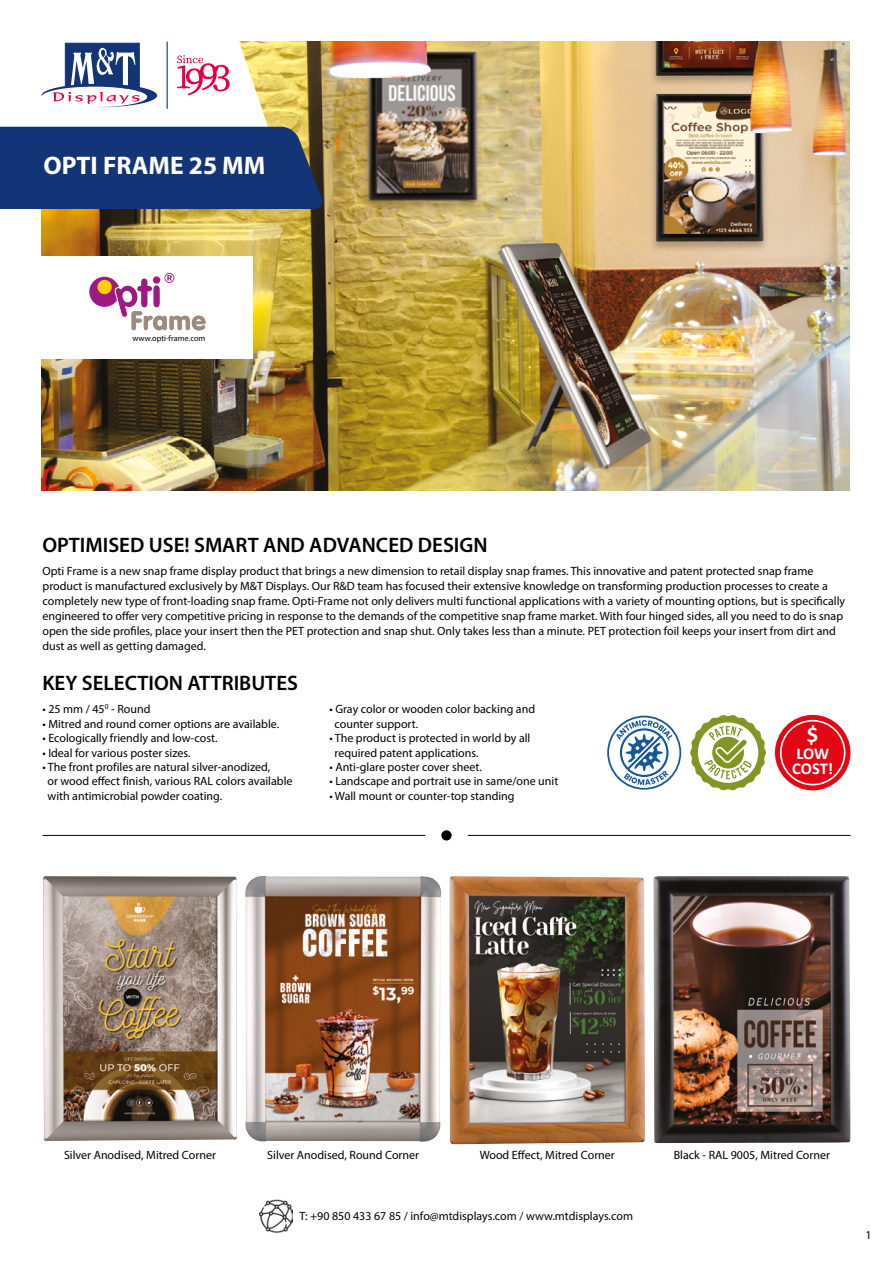
<style>
.page{position:relative;width:893px;height:1263px;background:#fff}
.page>*{position:absolute;margin:0;border:0;box-sizing:border-box;transform-origin:0 0}
.t1{font:700 25.5px "Myriad Pro";color:#fff}
.t2{font:700 22.8px "Calibri";color:#fff}
.t3{font:600 21px "Myriad Pro";color:#000}
.t4{font:700 16.5px/14.9px "Calibri";letter-spacing:-.01em;color:#fff}
.t5{font:12px/15px "Myriad Pro";color:#000}
.t6{font:8.25px "Myriad Pro";color:#000}
</style>
<div class="page">
<img style="left:260px;top:1199px;width:33px;height:33px">
<img style="left:43px;top:876px;width:194px;height:265px">
<img style="left:245px;top:876px;width:196px;height:266px">
<img style="left:449px;top:876px;width:196px;height:268px">
<img style="left:653px;top:876px;width:198px;height:267px">
<hr style="left:43px;top:835px;width:382px;height:1px;background:#000">
<hr style="left:468px;top:835px;width:382px;height:1px;background:#000">
<div style="left:441px;top:830px;width:11px;height:10px;background:#000;border-radius:50%"></div>
<svg style="left:607px;top:716px;width:74px;height:74px"></svg>
<div style="left:775px;top:715px;width:75px;height:75px;background:#e30613;border-radius:50%"></div>
<div style="left:780px;top:720px;width:65px;height:65px;border:2px solid #fff;border-radius:50%"></div>
<svg style="left:690px;top:715px;width:76px;height:76px"></svg>
<img style="left:42px;top:42px;width:807px;height:448px">
<svg style="left:0;top:41px;width:324px;height:168px"></svg>
<div style="left:0;top:256px;width:252px;height:102px;background:#fff"></div>
<svg style="left:89px;top:273px;width:116px;height:57px"></svg>
<h1 class="t1" style="left:44px;top:149px;width:223px">OPTI FRAME 25 MM</h1>
<p class="t6" style="left:132px;top:334px;width:75px">www.opti-frame.com</p>
<h3 class="t3" style="left:42px;top:532px;width:447px">OPTIMISED USE! SMART AND ADVANCED DESIGN</h3>
<p class="t5" style="left:43px;top:564px;width:804px">Opti Frame is a new snap frame display product that brings a new dimension to retail display snap frames. This innovative and patent protected snap frame product is manufactured exclusively by M&amp;T Displays. Our R&amp;D team has focused their extensive knowledge on transforming production processes to create a completely new type of front-loading snap frame. Opti-Frame not only delivers multi functional applications with a variety of mounting options, but is specifically engineered to offer very competitive pricing in response to the demands of the competitive snap frame market. With four hinged sides, all you need to do is snap open the side profiles, place your insert then the PET protection and snap shut. Only takes less than a minute. PET protection foil keeps your insert from dirt and dust as well as getting damaged.</p>
<h3 class="t3" style="left:42px;top:669px;width:257px">KEY SELECTION ATTRIBUTES</h3>
<p class="t5" style="left:42px;top:702px;width:110px">• 25 mm / 45<sup>0</sup> - Round</p>
<p class="t5" style="left:42px;top:716px;width:238px">• Mitred and round corner options are available.</p>
<p class="t5" style="left:42px;top:730px;width:177px">• Ecologically friendly and low-cost.</p>
<p class="t5" style="left:42px;top:745px;width:150px">• Ideal for various poster sizes.</p>
<p class="t5" style="left:48px;top:759px;width:247px;line-height:14.4px;text-indent:-5px">• The front profiles are natural silver-anodized,<br>or wood effect finish, various RAL colors available with antimicrobial powder coating.</p>
<p class="t5" style="left:335px;top:702px;width:202px;line-height:14.4px;text-indent:-5px">• Gray color or wooden color backing and counter support.</p>
<p class="t5" style="left:335px;top:731px;width:197px;line-height:14.4px;text-indent:-5px">• The product is protected in world by all required patent applications.</p>
<p class="t5" style="left:329px;top:759px;width:154px">• Anti-glare poster cover sheet.</p>
<p class="t5" style="left:329px;top:774px;width:230px">• Landscape and portrait use in same/one unit</p>
<p class="t5" style="left:329px;top:788px;width:187px">• Wall mount or counter-top standing</p>
<h2 class="t2" style="left:807px;top:718px;width:13px">$</h2>
<h3 class="t4" style="left:792px;top:746px;width:43px">LOW<br>COST!</h3>
<p class="t5" style="left:64px;top:1147px;width:153px">Silver Anodised, Mitred Corner</p>
<p class="t5" style="left:267px;top:1147px;width:153px">Silver Anodised, Round Corner</p>
<p class="t5" style="left:480px;top:1147px;width:137px">Wood Effect, Mitred Corner</p>
<p class="t5" style="left:674px;top:1147px;width:158px">Black - RAL 9005, Mitred Corner</p>
<p class="t5" style="left:299px;top:1208px;width:335px">T: +90 850 433 67 85 / info@mtdisplays.com / www.mtdisplays.com</p>
<p class="t5" style="left:865px;top:1227px;width:8px">1</p>
</div>
